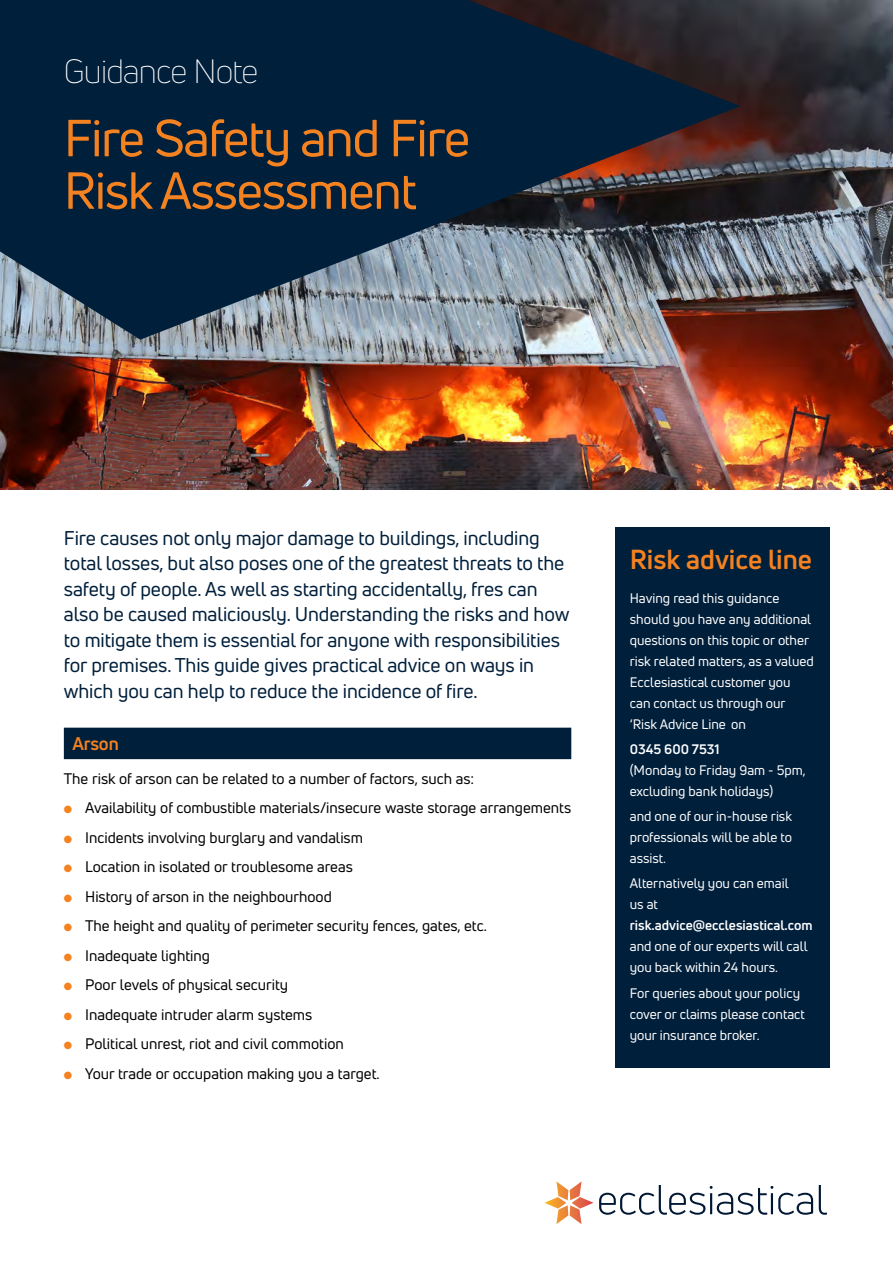
<style>
.page{position:relative;width:893px;height:1263px;background:#fff}
.page>*{position:absolute;margin:0;border:0;box-sizing:border-box;transform-origin:0 0}
.t1{font:51px/52.5px "Uni Neue";letter-spacing:-.025em;color:#f58220}
.t2{font:300 33px "Uni Neue";letter-spacing:-.025em;color:#fff}
.t3{font:700 27px "Uni Neue";color:#f58220}
.t4{font:19.5px/25.5px "Uni Neue";letter-spacing:-.005em;color:#001f3b}
.t5{font:700 18px "Uni Neue";letter-spacing:-.005em;color:#f58220}
.t6{font:15px "Uni Neue";color:#000}
.t7{font:13.5px/21px "Uni Neue";color:#fff}
.t8{font:700 13.5px "Uni Neue";color:#fff}
.s1{color:#f58220}
</style>
<div class="page">
<div style="left:615px;top:527px;width:214px;height:540px;background:#001f3b"></div>
<div style="left:64px;top:728px;width:507px;height:31px;background:#001f3b"></div>
<img style="left:0;top:0;width:893px;height:489px">
<svg style="left:0;top:0;width:740px;height:340px;background:#26394d"></svg>
<svg style="left:599px;top:1185px;width:228px;height:30px"></svg>
<svg style="left:544px;top:1181px;width:49px;height:43px"></svg>
<p class="t2" style="left:64px;top:51px;width:196px">Guidance Note</p>
<p class="t1" style="left:64px;top:111px;width:408px">Fire Safety and Fire<br>Risk Assessment</p>
<h3 class="t4" style="left:64px;top:525px;width:507px">Fire causes not only major damage to buildings, including total losses, but also poses one of the greatest threats to the safety of people. As well as starting accidentally, fres can also be caused maliciously. Understanding the risks and how to mitigate them is essential for anyone with responsibilities for premises. This guide gives practical advice on ways in which you can help to reduce the incidence of fire.</h3>
<h4 class="t5" style="left:72px;top:732px;width:48px">Arson</h4>
<p class="t6" style="left:64px;top:769px;width:412px">The risk of arson can be related to a number of factors, such as:</p>
<p class="t6" style="left:64px;top:798px;width:509px"><span class="s1">●</span> Availability of combustible materials/insecure waste storage arrangements</p>
<p class="t6" style="left:64px;top:828px;width:301px"><span class="s1">●</span> Incidents involving burglary and vandalism</p>
<p class="t6" style="left:64px;top:857px;width:291px"><span class="s1">●</span> Location in isolated or troublesome areas</p>
<p class="t6" style="left:64px;top:887px;width:269px"><span class="s1">●</span> History of arson in the neighbourhood</p>
<p class="t6" style="left:64px;top:916px;width:424px"><span class="s1">●</span> The height and quality of perimeter security fences, gates, etc.</p>
<p class="t6" style="left:64px;top:946px;width:148px"><span class="s1">●</span> Inadequate lighting</p>
<p class="t6" style="left:64px;top:975px;width:226px"><span class="s1">●</span> Poor levels of physical security</p>
<p class="t6" style="left:64px;top:1005px;width:250px"><span class="s1">●</span> Inadequate intruder alarm systems</p>
<p class="t6" style="left:64px;top:1034px;width:281px"><span class="s1">●</span> Political unrest, riot and civil commotion</p>
<p class="t6" style="left:64px;top:1064px;width:317px"><span class="s1">●</span> Your trade or occupation making you a target.</p>
<h2 class="t3" style="left:630px;top:542px;width:184px">Risk advice line</h2>
<p class="t7" style="left:630px;top:587px;width:185px">Having read this guidance should you have any additional questions on this topic or other risk related matters, as a valued<br>Ecclesiastical customer you can contact us through our ‘Risk Advice Line on</p>
<p class="t8" style="left:630px;top:740px;width:91px">0345 600 7531</p>
<p class="t7" style="left:630px;top:759px;width:178px">(Monday to Friday 9am - 5pm,</p>
<p class="t7" style="left:630px;top:778px;width:164px;line-height:25.2px">excluding bank holidays) and one of our in-house risk</p>
<p class="t7" style="left:630px;top:827px;width:164px">professionals will be able to assist.</p>
<p class="t7" style="left:630px;top:873px;width:160px">Alternatively you can email us at</p>
<p class="t8" style="left:630px;top:917px;width:184px">risk.advice@ecclesiastical.com</p>
<p class="t7" style="left:630px;top:936px;width:179px">and one of our experts will call</p>
<p class="t7" style="left:630px;top:955px;width:172px;line-height:25.2px">you back within 24 hours.<br>For queries about your policy</p>
<p class="t7" style="left:630px;top:1003px;width:177px">cover or claims please contact your insurance broker.</p>
</div>
